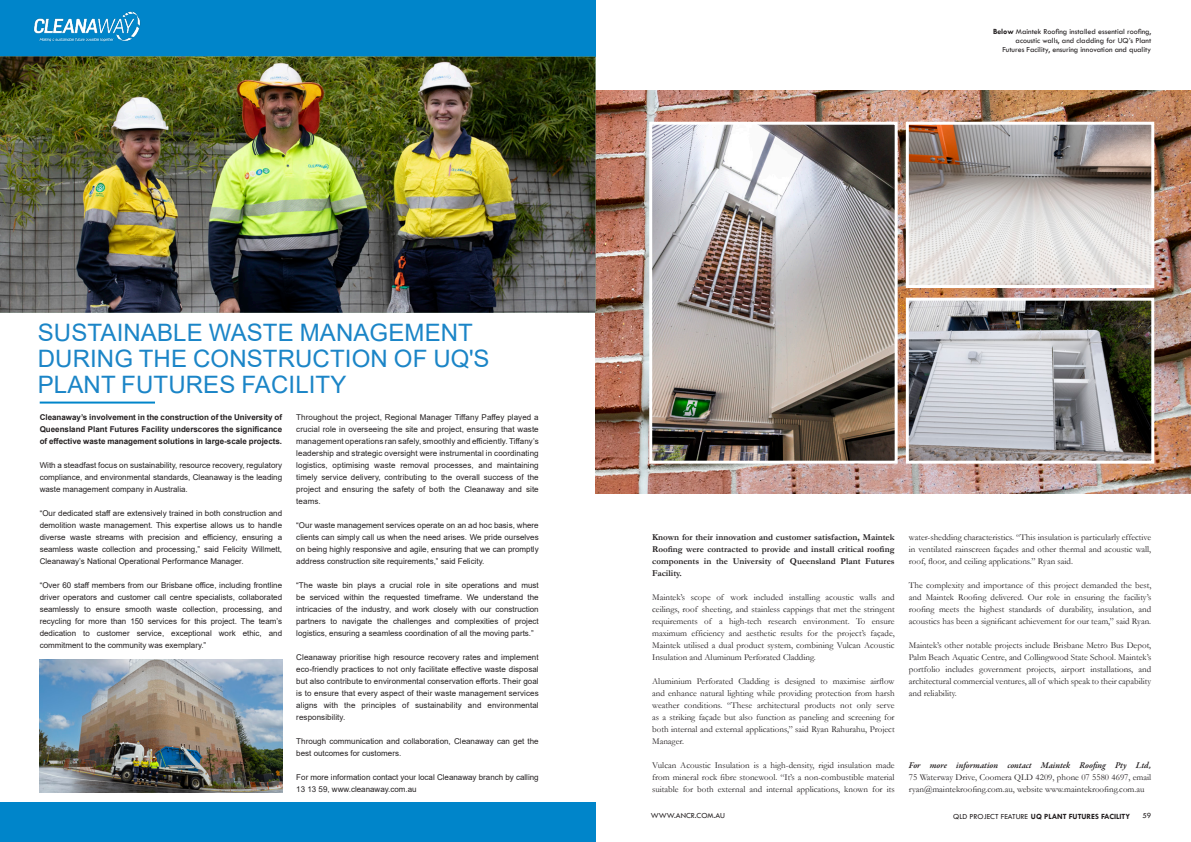
<style>
.page{position:relative;width:1191px;height:842px;background:#fff}
.page>*{position:absolute;margin:0;border:0;box-sizing:border-box;transform-origin:0 0}
.t1{font:24px/26px "Arial";letter-spacing:.005em;color:#1b85c7}
.t2{font:9px/12px "Garamond";color:#231f20;text-align:justify}
.t3{font:700 9px/12px "Garamond";color:#231f20;text-align:justify}
.t4{font:italic 600 9px "Garamond Premr Pro";letter-spacing:-.005em;color:#231f20}
.t5{font:8px/12px "Arial";color:#231f20;text-align:justify}
.t6{font:700 8px/12px "Arial";color:#231f20;text-align:justify}
.t7{font:8px/9px "Tw Cen";color:#231f20;text-align:right}
.t8{font:700 8px "Tw Cen";color:#231f20}
.s1{font-weight:700}
.s2{font-family:"Garamond"}
.s3{font-weight:400}
</style>
<div class="page">
<img style="left:595px;top:91px;width:596px;height:402px">
<img style="left:904px;top:296px;width:251px;height:169px">
<svg style="left:904px;top:120px;width:251px;height:170px;background:#c5bcb8"></svg>
<img style="left:647px;top:120px;width:252px;height:345px">
<div style="left:0;top:0;width:595px;height:56px;background:#0085ca"></div>
<div style="left:0;top:802px;width:595px;height:40px;background:#0085ca"></div>
<img style="left:33px;top:11px;width:108px;height:31px">
<img style="left:0;top:56px;width:595px;height:257px">
<img style="left:40px;top:660px;width:242px;height:132px">
<hr style="left:40px;top:402px;width:115px;height:2px;background:#0085ca">
<p class="t1" style="left:38px;top:319px;width:453px">SUSTAINABLE WASTE MANAGEMENT<br>DURING THE CONSTRUCTION OF UQ'S<br>PLANT FUTURES FACILITY</p>
<p class="t6" style="left:40px;top:411px;width:244px">Cleanaway’s involvement in the construction of the University of Queensland Plant Futures Facility underscores the significance of effective waste management solutions in large-scale projects.</p>
<p class="t5" style="left:40px;top:459px;width:244px">With a steadfast focus on sustainability, resource recovery, regulatory compliance, and environmental standards, Cleanaway is the leading waste management company in Australia.</p>
<p class="t5" style="left:40px;top:507px;width:244px">“Our dedicated staff are extensively trained in both construction and demolition waste management. This expertise allows us to handle diverse waste streams with precision and efficiency, ensuring a seamless waste collection and processing,” said Felicity Willmett, Cleanaway’s National Operational Performance Manager.</p>
<p class="t5" style="left:40px;top:579px;width:244px">“Over 60 staff members from our Brisbane office, including frontline driver operators and customer call centre specialists, collaborated seamlessly to ensure smooth waste collection, processing, and recycling for more than 150 services for this project. The team’s dedication to customer service, exceptional work ethic, and commitment to the community was exemplary.”</p>
<p class="t5" style="left:296px;top:411px;width:244px">Throughout the project, Regional Manager Tiffany Paffey played a crucial role in overseeing the site and project, ensuring that waste management operations ran safely, smoothly and efficiently. Tiffany’s leadership and strategic oversight were instrumental in coordinating logistics, optimising waste removal processes, and maintaining timely service delivery, contributing to the overall success of the project and ensuring the safety of both the Cleanaway and site teams.</p>
<p class="t5" style="left:296px;top:519px;width:244px">“Our waste management services operate on an ad hoc basis, where clients can simply call us when the need arises. We pride ourselves on being highly responsive and agile, ensuring that we can promptly address construction site requirements,” said Felicity.</p>
<p class="t5" style="left:296px;top:579px;width:244px">“The waste bin plays a crucial role in site operations and must be serviced within the requested timeframe. We understand the intricacies of the industry, and work closely with our construction partners to navigate the challenges and complexities of project logistics, ensuring a seamless coordination of all the moving parts.”</p>
<p class="t5" style="left:296px;top:651px;width:244px">Cleanaway prioritise high resource recovery rates and implement eco-friendly practices to not only facilitate effective waste disposal but also contribute to environmental conservation efforts. Their goal is to ensure that every aspect of their waste management services aligns with the principles of sustainability and environmental responsibility.</p>
<p class="t5" style="left:296px;top:735px;width:244px">Through communication and collaboration, Cleanaway can get the best outcomes for customers.</p>
<p class="t5" style="left:296px;top:771px;width:244px">For more information contact your local Cleanaway branch by calling<br>13 13 59, www.cleanaway.com.au</p>
<p class="t7" style="left:993px;top:27px;width:160px"><span class="s1">Below</span> Maintek Roofing installed essential roofing, acoustic walls, and cladding for UQ<span class="s2">’</span>s Plant<br>Futures Facility, ensuring innovation and quality</p>
<p class="t3" style="left:652px;top:531px;width:244px">Known for their innovation and customer satisfaction, Maintek Roofing were contracted to provide and install critical roofing components in the University of Queensland Plant Futures Facility.</p>
<p class="t2" style="left:652px;top:591px;width:244px">Maintek’s scope of work included installing acoustic walls and ceilings, roof sheeting, and stainless cappings that met the stringent requirements of a high-tech research environment. To ensure maximum efficiency and aesthetic results for the project’s façade, Maintek utilised a dual product system, combining Vulcan Acoustic Insulation and Aluminum Perforated Cladding.</p>
<p class="t2" style="left:652px;top:675px;width:244px">Aluminium Perforated Cladding is designed to maximise airflow and enhance natural lighting while providing protection from harsh weather conditions. “These architectural products not only serve as a striking façade but also function as paneling and screening for both internal and external applications,” said Ryan Rahurahu, Project Manager.</p>
<p class="t2" style="left:652px;top:759px;width:244px">Vulcan Acoustic Insulation is a high-density, rigid insulation made from mineral rock fibre stonewool. “It’s a non-combustible material suitable for both external and internal applications, known for its</p>
<p class="t2" style="left:909px;top:531px;width:244px">water-shedding characteristics. “This insulation is particularly effective in ventilated rainscreen façades and other thermal and acoustic wall, roof, floor, and ceiling applications.” Ryan said.</p>
<p class="t2" style="left:909px;top:579px;width:244px">The complexity and importance of this project demanded the best, and Maintek Roofing delivered. Our role in ensuring the facility’s roofing meets the highest standards of durability, insulation, and acoustics has been a significant achievement for our team,” said Ryan.</p>
<p class="t2" style="left:909px;top:639px;width:244px">Maintek’s other notable projects include Brisbane Metro Bus Depot, Palm Beach Aquatic Centre, and Collingwood State School. Maintek’s portfolio includes government projects, airport installations, and architectural commercial ventures, all of which speak to their capability and reliability.</p>
<p class="t4" style="left:909px;top:760px;width:244px">For more information contact Maintek Roofing Pty Ltd,</p>
<p class="t2" style="left:909px;top:771px;width:244px">75 Waterway Drive, Coomera QLD 4209, phone 07 5580 4697, email ryan@maintekroofing.com.au, website www.maintekroofing.com.au</p>
<p class="t7" style="left:651px;top:811px;width:76px">WWW.ANCR.COM.AU</p>
<p class="t8" style="left:953px;top:811px;width:178px"><span class="s3">QLD PROJECT FEATURE</span> UQ PLANT FUTURES FACILITY</p>
<p class="t7" style="left:1142px;top:811px;width:10px">59</p>
</div>
